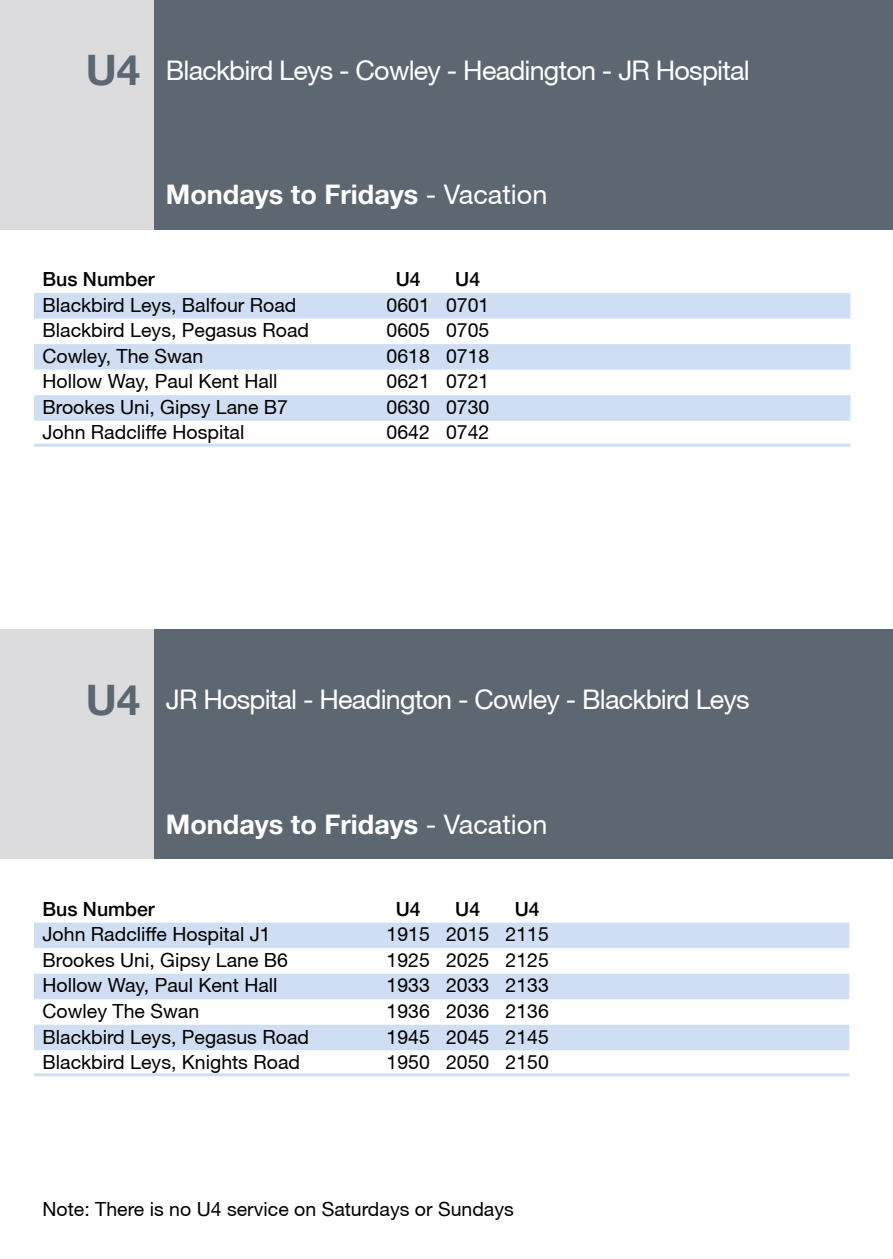
<style>
.page{position:relative;width:893px;height:1259px;background:#fff}
.page>*{position:absolute;margin:0;border:0;box-sizing:border-box;transform-origin:0 0}
.t1{font:700 42px "Helvetica 75";color:#5c6771}
.t2{font:27px "Helvetica 55 Roman";letter-spacing:-.03em;color:#fff}
.t3{font:700 27px "Helvetica 75";color:#fff}
.t4{font:19.5px "Helvetica 55 Roman";color:#000}
.t5{font:500 19.5px "Helvetica 65";color:#000}
.s1{font-family:"Helvetica 55 Roman";font-weight:400}
</style>
<div class="page">
<div style="left:0;top:0;width:893px;height:230px;background:#5c6771"></div>
<div style="left:0;top:629px;width:893px;height:230px;background:#5c6771"></div>
<div style="left:0;top:0;width:153px;height:230px;background:#dcdbdd"></div>
<div style="left:0;top:629px;width:153px;height:230px;background:#dcdbdd"></div>
<div style="left:34px;top:293px;width:816px;height:25px;background:#cfdef2"></div>
<div style="left:34px;top:344px;width:816px;height:26px;background:#cfdef2"></div>
<div style="left:34px;top:395px;width:816px;height:26px;background:#cfdef2"></div>
<hr style="left:34px;top:444px;width:816px;height:3px;background:#cfdef2">
<div style="left:34px;top:922px;width:815px;height:26px;background:#cfdef2"></div>
<div style="left:34px;top:973px;width:815px;height:26px;background:#cfdef2"></div>
<div style="left:34px;top:1024px;width:815px;height:26px;background:#cfdef2"></div>
<hr style="left:34px;top:1073px;width:815px;height:3px;background:#cfdef2">
<h1 class="t1" style="left:86px;top:44px;width:56px">U4</h1>
<h2 class="t2" style="left:166px;top:54px;width:585px">Blackbird Leys - Cowley - Headington - JR Hospital</h2>
<h2 class="t3" style="left:166px;top:178px;width:383px">Mondays to Fridays <span class="s1">- Vacation</span></h2>
<p class="t5" style="left:43px;top:268px;width:114px">Bus Number</p>
<p class="t5" style="left:396px;top:268px;width:26px">U4</p>
<p class="t5" style="left:455px;top:268px;width:26px">U4</p>
<p class="t4" style="left:43px;top:293px;width:255px">Blackbird Leys, Balfour Road</p>
<p class="t4" style="left:386px;top:293px;width:104px">0601 0701</p>
<p class="t4" style="left:43px;top:319px;width:268px">Blackbird Leys, Pegasus Road</p>
<p class="t4" style="left:386px;top:319px;width:104px">0605 0705</p>
<p class="t4" style="left:43px;top:344px;width:162px">Cowley, The Swan</p>
<p class="t4" style="left:386px;top:344px;width:104px">0618 0718</p>
<p class="t4" style="left:43px;top:370px;width:237px">Hollow Way, Paul Kent Hall</p>
<p class="t4" style="left:386px;top:370px;width:104px">0621 0721</p>
<p class="t4" style="left:43px;top:395px;width:247px">Brookes Uni, Gipsy Lane B7</p>
<p class="t4" style="left:386px;top:395px;width:104px">0630 0730</p>
<p class="t4" style="left:43px;top:421px;width:203px">John Radcliffe Hospital</p>
<p class="t4" style="left:386px;top:421px;width:104px">0642 0742</p>
<h1 class="t1" style="left:86px;top:673px;width:56px">U4</h1>
<h2 class="t2" style="left:166px;top:683px;width:585px">JR Hospital - Headington - Cowley - Blackbird Leys</h2>
<h2 class="t3" style="left:166px;top:807px;width:383px">Mondays to Fridays <span class="s1">- Vacation</span></h2>
<p class="t5" style="left:43px;top:897px;width:114px">Bus Number</p>
<p class="t5" style="left:396px;top:897px;width:26px">U4</p>
<p class="t5" style="left:455px;top:897px;width:26px">U4</p>
<p class="t5" style="left:515px;top:897px;width:26px">U4</p>
<p class="t4" style="left:43px;top:922px;width:230px">John Radcliffe Hospital J1</p>
<p class="t4" style="left:386px;top:922px;width:164px">1915 2015 2115</p>
<p class="t4" style="left:43px;top:948px;width:247px">Brookes Uni, Gipsy Lane B6</p>
<p class="t4" style="left:386px;top:948px;width:164px">1925 2025 2125</p>
<p class="t4" style="left:43px;top:974px;width:237px">Hollow Way, Paul Kent Hall</p>
<p class="t4" style="left:386px;top:974px;width:164px">1933 2033 2133</p>
<p class="t4" style="left:43px;top:999px;width:158px">Cowley The Swan</p>
<p class="t4" style="left:386px;top:999px;width:164px">1936 2036 2136</p>
<p class="t4" style="left:43px;top:1025px;width:268px">Blackbird Leys, Pegasus Road</p>
<p class="t4" style="left:386px;top:1025px;width:164px">1945 2045 2145</p>
<p class="t4" style="left:43px;top:1050px;width:259px">Blackbird Leys, Knights Road</p>
<p class="t4" style="left:386px;top:1050px;width:164px">1950 2050 2150</p>
<p class="t4" style="left:43px;top:1197px;width:473px">Note: There is no U4 service on Saturdays or Sundays</p>
</div>
